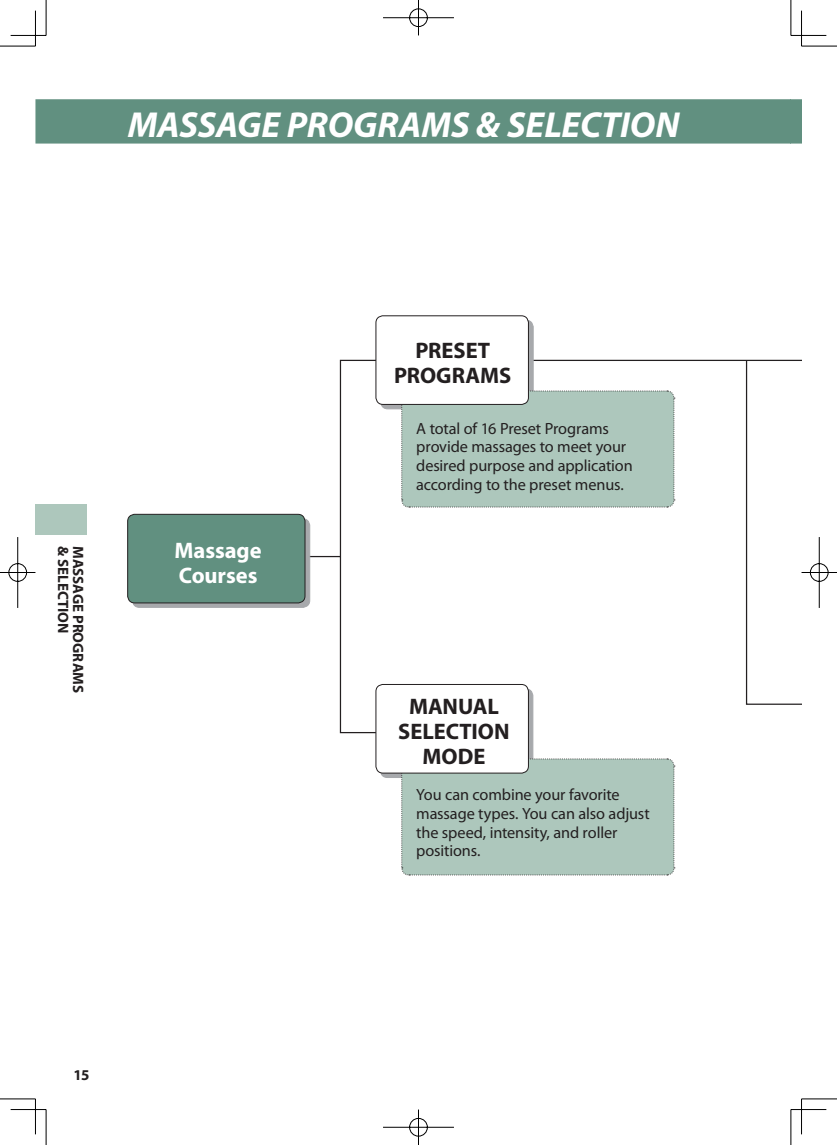
<style>
.page{position:relative;width:837px;height:1145px;background:#fff}
.page>*{position:absolute;margin:0;border:0;box-sizing:border-box;transform-origin:0 0}
.t1{font:italic 700 36.25px "Myriad Pro";color:#fff}
.t2{font:700 22.5px/25px "Myriad Pro";color:#231f20;text-align:center}
.t3{font:700 22.5px/25px "Myriad Pro";letter-spacing:-.005em;color:#fff}
.t4{font:16.25px/18.8px "Myriad Pro";letter-spacing:-.01em;color:#231f20}
.t5{font:700 15px "Myriad Pro";color:#231f20}
</style>
<div class="page">
<div style="left:35px;top:99px;width:766px;height:45px;background:#619080"></div>
<div style="left:35px;top:504px;width:52px;height:30px;background:#adc7bc"></div>
<svg style="left:303px;top:359px;width:442px;height:375px"></svg>
<svg style="left:132px;top:519px;width:177px;height:88px"></svg>
<div style="left:132px;top:518px;width:178px;height:89px;border:1px solid #a7a9ac;border-radius:7px"></div>
<div style="left:400px;top:390px;width:274px;height:118px;background:#adc7bc"></div>
<div style="left:400px;top:758px;width:274px;height:118px;background:#adc7bc"></div>
<div style="left:128px;top:514px;width:177px;height:89px;background:#619080;border-radius:7px"></div>
<div style="left:127px;top:514px;width:178px;height:89px;border:1px solid #231f20;border-radius:7px"></div>
<div style="left:376px;top:316px;width:152px;height:88px;background:#fff;border-radius:7px"></div>
<div style="left:375px;top:315px;width:153px;height:90px;border:1px solid #231f20;border-radius:7px"></div>
<div style="left:376px;top:684px;width:152px;height:89px;background:#fff;border-radius:7px"></div>
<div style="left:375px;top:684px;width:153px;height:89px;border:1px solid #231f20;border-radius:7px"></div>
<hr style="left:0;top:46px;width:35px;height:1px;background:#000">
<hr style="left:801px;top:46px;width:35px;height:1px;background:#000">
<hr style="left:0;top:1098px;width:35px;height:1px;background:#000">
<hr style="left:801px;top:1098px;width:35px;height:1px;background:#000">
<hr style="left:46px;top:0;width:1px;height:35px;background:#000">
<hr style="left:46px;top:1109px;width:1px;height:35px;background:#000">
<hr style="left:790px;top:0;width:1px;height:35px;background:#000">
<hr style="left:790px;top:1109px;width:1px;height:35px;background:#000">
<hr style="left:11px;top:35px;width:35px;height:1px;background:#000">
<hr style="left:790px;top:35px;width:36px;height:1px;background:#000">
<hr style="left:11px;top:1109px;width:35px;height:1px;background:#000">
<hr style="left:790px;top:1109px;width:36px;height:1px;background:#000">
<hr style="left:35px;top:11px;width:1px;height:35px;background:#000">
<hr style="left:35px;top:1098px;width:1px;height:36px;background:#000">
<hr style="left:801px;top:11px;width:1px;height:35px;background:#000">
<hr style="left:801px;top:1098px;width:1px;height:36px;background:#000">
<svg style="left:383px;top:0;width:71px;height:36px"></svg>
<svg style="left:383px;top:1109px;width:71px;height:35px"></svg>
<svg style="left:0;top:537px;width:36px;height:71px"></svg>
<svg style="left:745px;top:359px;width:91px;height:346px"></svg>
<h1 class="t1" style="left:128px;top:111px;width:553px">MASSAGE PROGRAMS &amp; SELECTION</h1>
<p class="t5" style="left:69px;top:546px;width:89px;rotate:90deg">&amp; SELECTION</p>
<p class="t5" style="left:84px;top:546px;width:149px;rotate:90deg">MASSAGE PROGRAMS</p>
<h2 class="t3" style="left:174px;top:539px;width:88px">Massage<br>Courses</h2>
<h2 class="t2" style="left:394px;top:339px;width:118px">PRESET<br>PROGRAMS</h2>
<p class="t4" style="left:416px;top:420px;width:218px">A total of 16 Preset Programs provide massages to meet your desired purpose and application according to the preset menus.</p>
<h2 class="t2" style="left:398px;top:696px;width:113px">MANUAL<br>SELECTION<br>MODE</h2>
<p class="t4" style="left:416px;top:786px;width:235px">You can combine your favorite massage types. You can also adjust the speed, intensity, and roller positions.</p>
<p class="t5" style="left:74px;top:1068px;width:17px">15</p>
</div>
